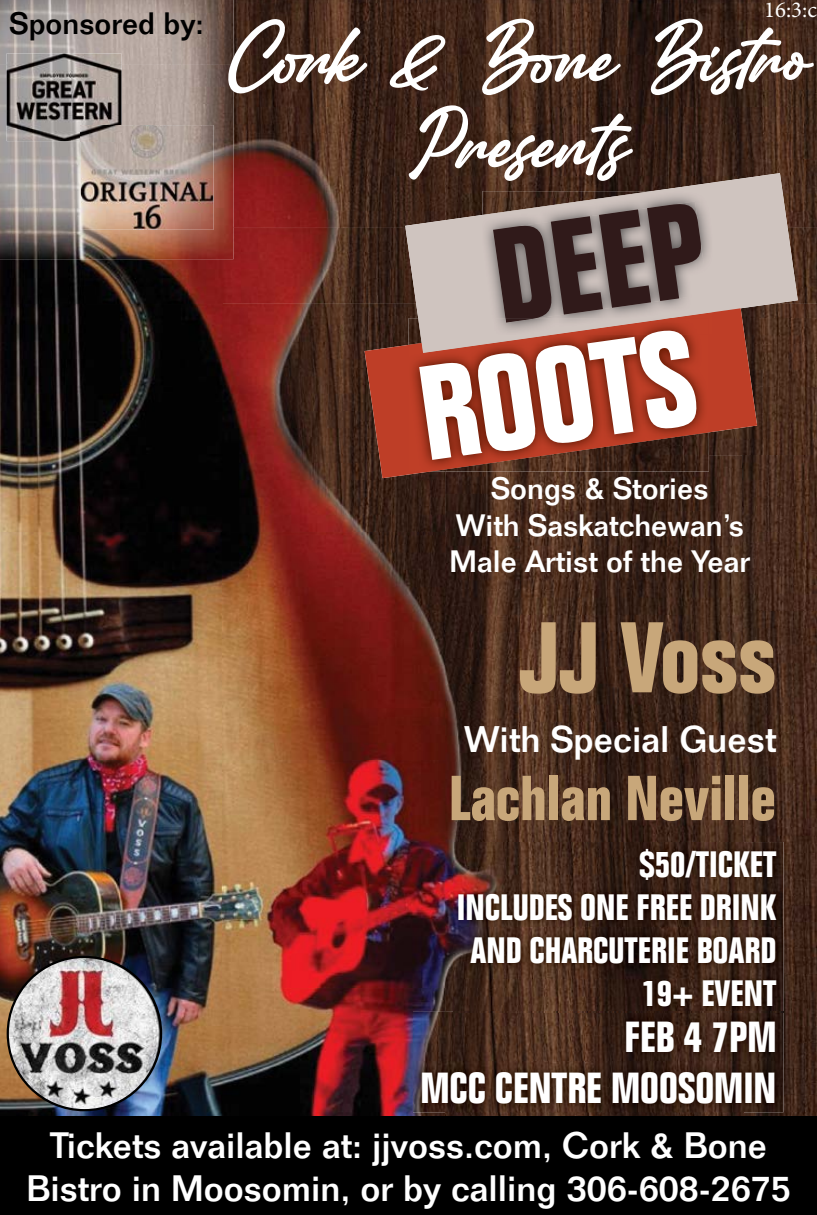
<style>
.page{position:relative;width:817px;height:1215px;background:#fff}
.page>*{position:absolute;margin:0;border:0;box-sizing:border-box;transform-origin:0 0}
.t1{font:700 condensed 131.4px "Folio";color:#fff}
.t2{font:700 condensed 131.4px "Folio";color:#301a1a}
.t3{font:700 condensed 98.1px "Folio";color:#c8a77a}
.t4{font:71.77px/86.2px "Amertha PERSONALUSEONLY";color:#fff;text-align:center}
.t5{font:700 condensed 62.1px "Folio";color:#c8a77a}
.t6{font:700 condensed 42.52px/51.1px "Folio";color:#fff;text-align:right}
.t7{font:500 36.23px "Folio";color:#fff}
.t8{font:500 36px/43.2px "Folio";color:#fff;text-align:center}
.t9{font:700 condensed 36px/43.2px "Folio";color:#fff;text-align:right}
.t10{font:500 30.38px/36.4px "Folio";color:#fff;text-align:center}
.t11{font:500 30.38px "Folio";color:#000}
.t12{font:22.72px "Minion Pro";color:#fff}
</style>
<div class="page">
<img style="left:0;top:304px;width:445px;height:812px">
<img style="left:0;top:228px;width:405px;height:76px">
<img style="left:233px;top:0;width:212px;height:228px">
<img style="left:445px;top:1112px;width:298px;height:4px">
<img style="left:445px;top:478px;width:75px;height:534px">
<img style="left:445px;top:0;width:223px;height:173px">
<img style="left:520px;top:478px;width:223px;height:364px">
<img style="left:757px;top:304px;width:60px;height:151px">
<img style="left:668px;top:0;width:149px;height:227px">
<img style="left:743px;top:455px;width:74px;height:661px">
<img style="left:798px;top:227px;width:19px;height:77px">
<svg style="left:364px;top:298px;width:393px;height:180px;background:#7d3221"></svg>
<svg style="left:405px;top:173px;width:393px;height:180px;background:#957e76"></svg>
<img style="left:709px;top:318px;width:3px;height:17px">
<img style="left:482px;top:191px;width:230px;height:127px">
<img style="left:493px;top:201px;width:215px;height:117px">
<img style="left:408px;top:335px;width:301px;height:137px">
<img style="left:418px;top:318px;width:134px;height:35px">
<img style="left:670px;top:318px;width:39px;height:17px">
<img style="left:482px;top:318px;width:188px;height:17px">
<img style="left:505px;top:318px;width:33px;height:5px">
<img style="left:413px;top:1012px;width:370px;height:100px">
<div style="left:0;top:1116px;width:817px;height:99px;background:#000"></div>
<img style="left:7px;top:956px;width:155px;height:155px">
<img style="left:453px;top:842px;width:330px;height:171px">
<img style="left:0;top:0;width:233px;height:259px">
<img style="left:7px;top:53px;width:115px;height:88px">
<img style="left:81px;top:125px;width:133px;height:105px">
<img style="left:81px;top:125px;width:41px;height:16px">
<p class="t11" style="left:10px;top:5px;width:196px">Sponsored by:</p>
<p class="t12" style="left:764px;top:-6px;width:54px">16:3:c</p>
<h3 class="t4" style="left:225px;top:12px;width:586px">Cork &amp; Bone Bistro<br>Presents</h3>
<h1 class="t2" style="left:484px;top:206px;width:213px;rotate:-8deg">DEEP</h1>
<h1 class="t1" style="left:410px;top:343px;width:279px;rotate:-8deg">ROOTS</h1>
<p class="t10" style="left:450px;top:470px;width:302px">Songs &amp; Stories<br>With Saskatchewan’s<br>Male Artist of the Year</p>
<h2 class="t3" style="left:519px;top:603px;width:258px">JJ Voss</h2>
<p class="t7" style="left:464px;top:717px;width:314px">With Special Guest</p>
<h3 class="t5" style="left:449px;top:764px;width:328px">Lachlan Neville</h3>
<p class="t9" style="left:457px;top:843px;width:321px">$50/TICKET<br>INCLUDES ONE FREE DRINK<br>AND CHARCUTERIE BOARD<br>19+ EVENT</p>
<p class="t6" style="left:420px;top:1012px;width:357px">FEB 4 7PM<br>MCC CENTRE MOOSOMIN</p>
<p class="t8" style="left:26px;top:1123px;width:766px">Tickets available at: jjvoss.com, Cork &amp; Bone<br>Bistro in Moosomin, or by calling 306-608-2675</p>
</div>
